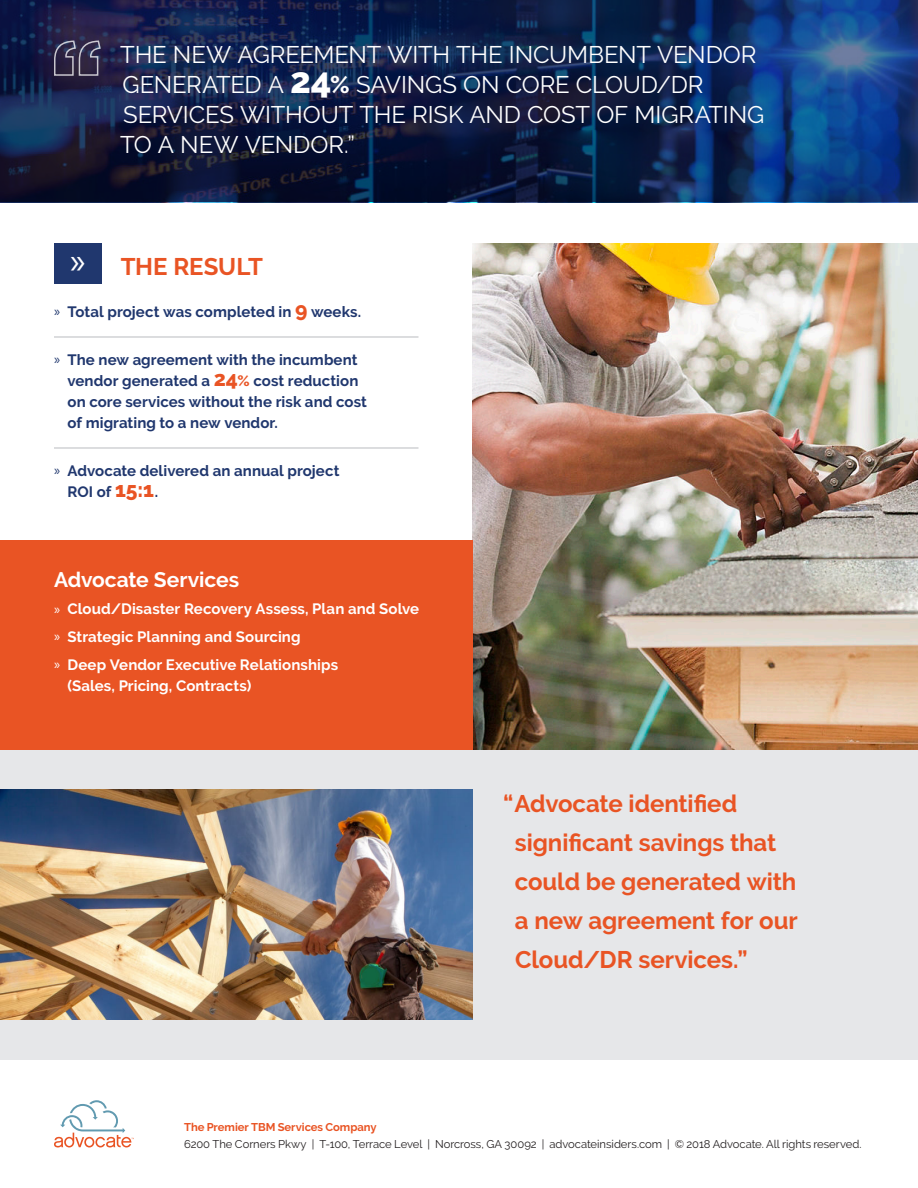
<style>
.page{position:relative;width:918px;height:1188px;background:#fff}
.page>*{position:absolute;margin:0;border:0;box-sizing:border-box;transform-origin:0 0}
.t1{font:24px/30px "Raleway";letter-spacing:-.005em;color:#fff}
.t2{font:700 24px/39px "Raleway";letter-spacing:-.005em;color:#e95424}
.t3{font:700 21px "Raleway";letter-spacing:-.005em;color:#fff}
.t4{font:700 15px/21px "Raleway";letter-spacing:.005em;color:#20376e}
.t5{font:700 15px/21px "Raleway";letter-spacing:.005em;color:#fff}
.t6{font:11.25px "Raleway";letter-spacing:-.005em;color:#231f20}
.t7{font:700 11.25px "Raleway";letter-spacing:-.005em;color:#e95424}
.s1{font-weight:800;font-size:36px}
.s2{font-weight:800}
.s3{font-family:"Myriad Pro";font-weight:400;font-size:36.75px;color:#fff}
.s4{font-family:"Myriad Pro";font-weight:400;font-size:14.4px}
.s5{font-weight:800;font-size:21px;color:#e95424}
.s6{font-weight:800;color:#e95424}
</style>
<div class="page">
<div style="left:0;top:749px;width:918px;height:311px;background:#e6e7e9"></div>
<img style="left:472px;top:243px;width:446px;height:506px">
<img style="left:0;top:790px;width:472px;height:229px">
<svg style="left:770px;top:0;width:148px;height:202px;background:#14458b"></svg>
<svg style="left:0;top:0;width:770px;height:202px;background:#0f1e45"></svg>
<svg style="left:54px;top:1100px;width:80px;height:48px"></svg>
<svg style="left:53px;top:40px;width:49px;height:37px;background:#47415c"></svg>
<div style="left:0;top:540px;width:472px;height:209px;background:#e95424"></div>
<hr style="left:54px;top:336px;width:364px;height:2px;background:#d1d2d4">
<hr style="left:54px;top:447px;width:364px;height:2px;background:#d1d2d4">
<div style="left:54px;top:243px;width:47px;height:41px;background:#20376e"></div>
<p class="t1" style="left:120px;top:40px;width:646px">THE NEW AGREEMENT WITH THE INCUMBENT VENDOR GENERATED A <span class="s1">24</span><span class="s2">%</span> SAVINGS ON CORE CLOUD/DR SERVICES WITHOUT THE RISK AND COST OF MIGRATING TO A NEW VENDOR.”</p>
<p class="t2" style="left:70px;top:247px;width:194px"><span class="s3">»</span> THE RESULT</p>
<p class="t4" style="left:54px;top:301px;width:309px"><span class="s4">»</span> Total project was completed in <span class="s5">9</span> weeks.</p>
<p class="t4" style="left:68px;top:349px;width:301px;text-indent:-14px"><span class="s4">»</span> The new agreement with the incumbent vendor generated a <span class="s5">24</span><span class="s6">%</span> cost reduction on core services without the risk and cost of migrating to a new vendor.</p>
<p class="t4" style="left:68px;top:460px;width:274px;text-indent:-14px"><span class="s4">»</span> Advocate delivered an annual project<br>ROI of <span class="s5">15:1</span>.</p>
<p class="t3" style="left:54px;top:567px;width:187px">Advocate Services</p>
<p class="t5" style="left:54px;top:599px;width:367px"><span class="s4">»</span> Cloud/Disaster Recovery Assess, Plan and Solve</p>
<p class="t5" style="left:54px;top:627px;width:248px"><span class="s4">»</span> Strategic Planning and Sourcing</p>
<p class="t5" style="left:68px;top:654px;width:272px;text-indent:-14px"><span class="s4">»</span> Deep Vendor Executive Relationships (Sales, Pricing, Contracts)</p>
<p class="t2" style="left:515px;top:784px;width:284px;text-indent:-12px">“Advocate identified significant savings that could be generated with a new agreement for our<br>Cloud/DR services.”</p>
<p class="t7" style="left:184px;top:1121px;width:194px">The Premier TBM Services Company</p>
<p class="t6" style="left:184px;top:1137px;width:679px">6200 The Corners Pkwy | T-100, Terrace Level | Norcross, GA 30092 | advocateinsiders.com | © 2018 Advocate. All rights reserved.</p>
</div>
